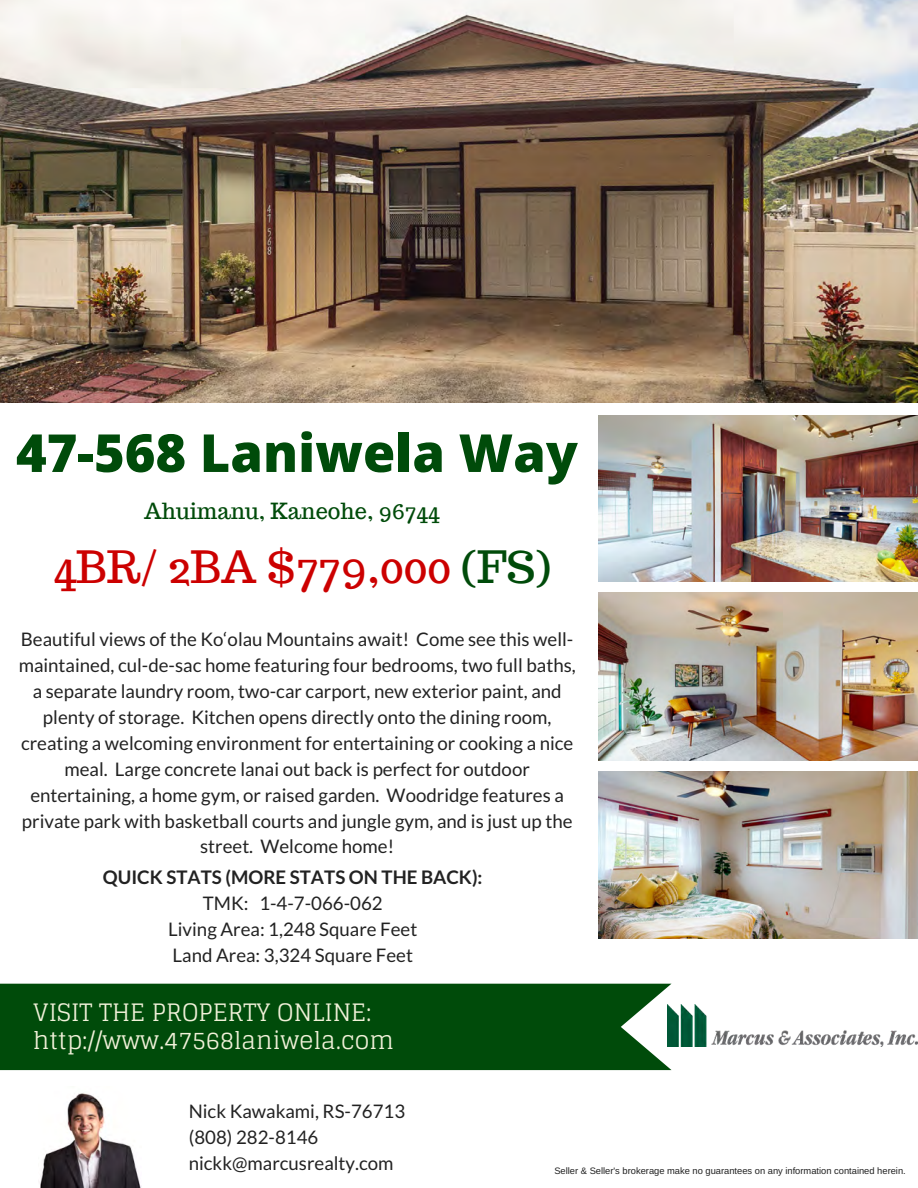
<style>
.page{position:relative;width:918px;height:1188px;background:#fff}
.page>*{position:absolute;margin:0;border:0;box-sizing:border-box;transform-origin:0 0}
.t1{font:800 52.5px "Open Sans";color:#004b0a}
.t2{font:43.65px "Trocchi";color:#c00}
.t3{font:24px "Glegoo";color:#f1f1d9}
.t4{font:21.75px "Trocchi";color:#004b0a}
.t5{font:18.75px/25.8px "Lato";color:#222;text-align:center}
.t6{font:700 18.75px "Lato";color:#222}
.t7{font:9.3px "Arimo";color:#222}
.s1{color:#004b0a}
</style>
<div class="page">
<img style="left:598px;top:415px;width:320px;height:167px">
<img style="left:598px;top:593px;width:320px;height:168px">
<img style="left:598px;top:772px;width:320px;height:166px">
<img style="left:0;top:0;width:918px;height:402px">
<img style="left:672px;top:1005px;width:246px;height:42px">
<div style="left:0;top:984px;width:672px;height:86px;background:#004b0a"></div>
<img style="left:40px;top:1093px;width:101px;height:95px">
<p class="t1" style="left:16px;top:416px;width:563px">47-568 Laniwela Way</p>
<p class="t4" style="left:144px;top:497px;width:297px">Ahuimanu, Kaneohe, 96744</p>
<p class="t2" style="left:53px;top:539px;width:500px">4BR/ 2BA $779,000 <span class="s1">(FS)</span></p>
<p class="t5" style="left:19px;top:626px;width:559px">Beautiful views of the Ko‘olau Mountains await! Come see this well&shy;maintained, cul-de-sac home featuring four bedrooms, two full baths, a separate laundry room, two-car carport, new exterior paint, and plenty of storage. Kitchen opens directly onto the dining room, creating a welcoming environment for entertaining or cooking a nice meal. Large concrete lanai out back is perfect for outdoor entertaining, a home gym, or raised garden. Woodridge features a private park with basketball courts and jungle gym, and is just up the street. Welcome home!</p>
<p class="t6" style="left:103px;top:866px;width:381px">QUICK STATS (MORE STATS ON THE BACK):</p>
<p class="t5" style="left:203px;top:890px;width:181px">TMK: 1-4-7-066-062</p>
<p class="t5" style="left:168px;top:916px;width:251px">Living Area: 1,248 Square Feet</p>
<p class="t5" style="left:173px;top:942px;width:242px">Land Area: 3,324 Square Feet</p>
<p class="t3" style="left:33px;top:999px;width:340px">VISIT THE PROPERTY ONLINE:</p>
<p class="t3" style="left:33px;top:1027px;width:362px">http://www.47568laniwela.com</p>
<p class="t5" style="left:189px;top:1098px;width:218px">Nick Kawakami, RS-76713</p>
<p class="t5" style="left:189px;top:1124px;width:131px">(808) 282-8146</p>
<p class="t5" style="left:189px;top:1149px;width:206px">nickk@marcusrealty.com</p>
<p class="t7" style="left:554px;top:1166px;width:353px">Seller &amp; Seller's brokerage make no guarantees on any information contained herein.</p>
</div>
